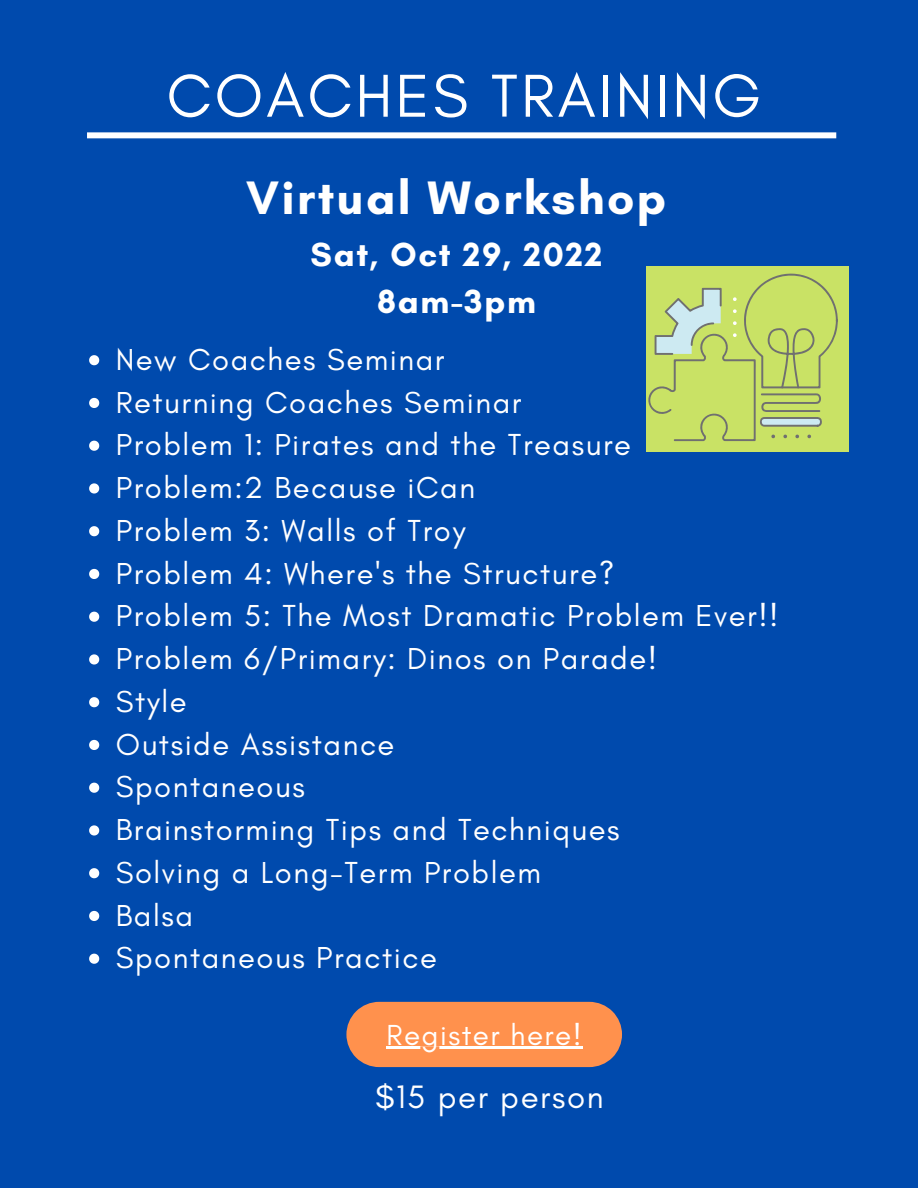
<style>
.page{position:relative;width:918px;height:1188px;background:#004aad}
.page>*{position:absolute;margin:0;border:0;box-sizing:border-box;transform-origin:0 0}
.t1{font:61.65px "Glacial Indifference";letter-spacing:.05em;color:#fff}
.t2{font:700 47.85px "Glacial Indifference";letter-spacing:.05em;color:#fff}
.t3{font:700 34.05px/47.2px "Glacial Indifference";letter-spacing:.05em;color:#fff;text-align:center}
.t4{font:33px "Glacial Indifference";letter-spacing:.05em;color:#fff}
.t5{font:30.9px/42.8px "Glacial Indifference";letter-spacing:.05em;color:#fff}
.t6{font:29.55px "Glacial Indifference";letter-spacing:.05em;color:#fff}
</style>
<div class="page">
<div style="left:87px;top:132px;width:749px;height:6px;background:#fff"></div>
<svg style="left:89px;top:355px;width:10px;height:10px"></svg>
<svg style="left:89px;top:398px;width:10px;height:10px"></svg>
<svg style="left:89px;top:441px;width:10px;height:10px"></svg>
<svg style="left:89px;top:483px;width:10px;height:11px"></svg>
<svg style="left:89px;top:526px;width:10px;height:10px"></svg>
<svg style="left:89px;top:569px;width:10px;height:10px"></svg>
<svg style="left:89px;top:612px;width:10px;height:10px"></svg>
<svg style="left:89px;top:654px;width:10px;height:11px"></svg>
<svg style="left:89px;top:697px;width:10px;height:10px"></svg>
<svg style="left:89px;top:740px;width:10px;height:10px"></svg>
<svg style="left:89px;top:783px;width:10px;height:10px"></svg>
<svg style="left:89px;top:825px;width:10px;height:11px"></svg>
<svg style="left:89px;top:868px;width:10px;height:10px"></svg>
<svg style="left:89px;top:911px;width:10px;height:10px"></svg>
<svg style="left:89px;top:954px;width:10px;height:10px"></svg>
<div style="left:646px;top:266px;width:203px;height:186px;background:#c9e265"></div>
<svg style="left:648px;top:273px;width:190px;height:168px"></svg>
<svg style="left:346px;top:1002px;width:276px;height:65px;background:#f18e54"></svg>
<hr style="left:387px;top:1047px;width:196px;height:2px;background:#fff">
<h1 class="t1" style="left:167px;top:58px;width:596px">COACHES TRAINING</h1>
<h2 class="t2" style="left:246px;top:169px;width:422px">Virtual Workshop</h2>
<p class="t3" style="left:311px;top:230px;width:293px">Sat, Oct 29, 2022<br>8am-3pm</p>
<p class="t5" style="left:116px;top:338px;width:664px">New Coaches Seminar<br>Returning Coaches Seminar<br>Problem 1: Pirates and the Treasure<br>Problem:2 Because iCan<br>Problem 3: Walls of Troy<br>Problem 4: Where's the Structure?<br>Problem 5: The Most Dramatic Problem Ever!!<br>Problem 6/Primary: Dinos on Parade!<br>Style<br>Outside Assistance<br>Spontaneous<br>Brainstorming Tips and Techniques<br>Solving a Long-Term Problem<br>Balsa<br>Spontaneous Practice</p>
<p class="t6" style="left:387px;top:1017px;width:197px">Register here!</p>
<p class="t4" style="left:375px;top:1076px;width:230px">$15 per person</p>
</div>
